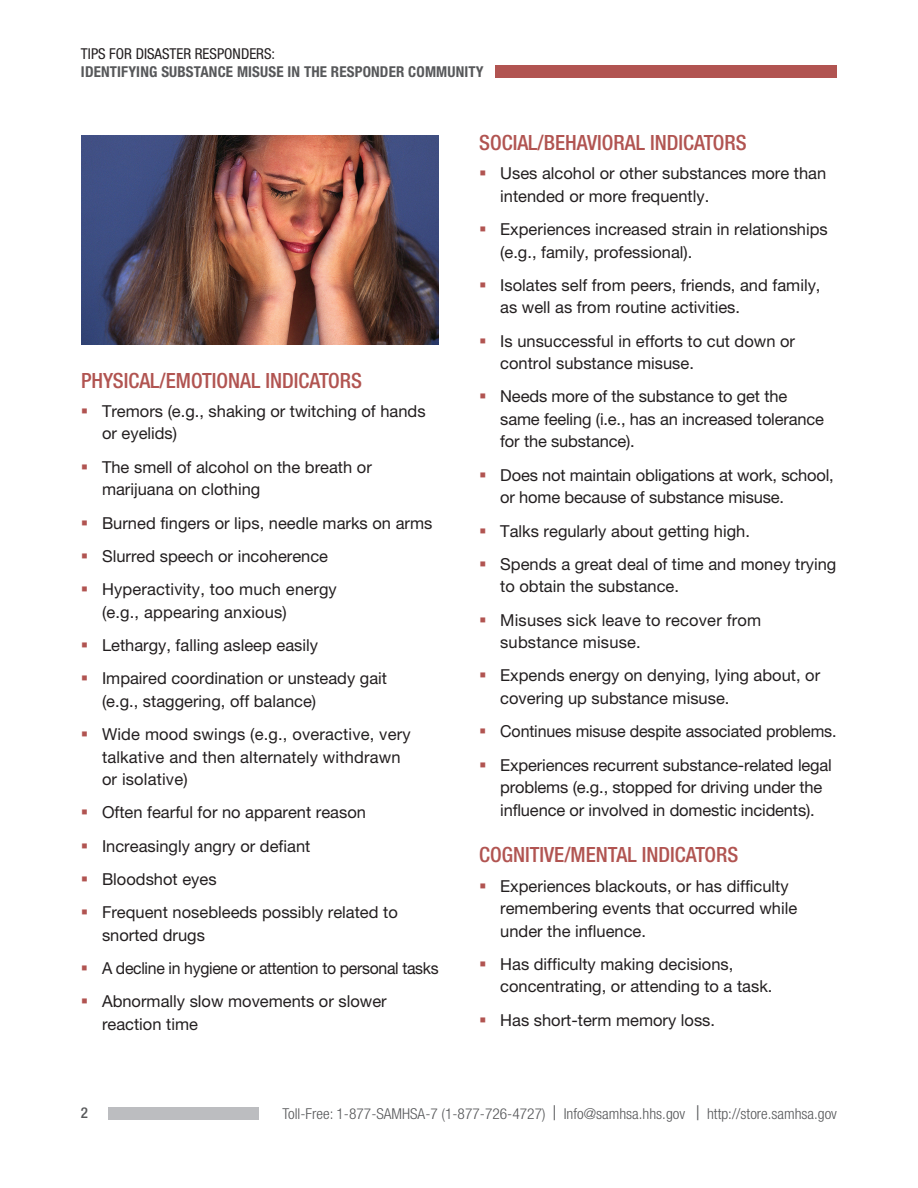
<style>
.page{position:relative;width:918px;height:1188px;background:#fff}
.page>*{position:absolute;margin:0;border:0;box-sizing:border-box;transform-origin:0 0}
.t1{font:500 condensed 21px "Helvetica Neue LT Pro";color:#b15451}
.t2{font:16.5px/22.5px "Helvetica Neue LT Pro";color:#231f20}
.t3{font:16.5px "Helvetica Neue LT Pro";letter-spacing:-.02em;color:#231f20;scale:.96 1}
.t4{font:300 condensed 15px "Helvetica Neue LT Pro";color:#57585a}
.t5{font:700 condensed 15px "Helvetica Neue LT Pro";letter-spacing:.01em;color:#57585a}
.t6{font:condensed 15px "Helvetica Neue LT Pro";color:#231f20}
.t7{font:500 condensed 15px "Helvetica Neue LT Pro";color:#57585a}
.s1{font-weight:400;font-stretch:normal}
</style>
<div class="page">
<div style="left:496px;top:65px;width:341px;height:13px;background:#b15451"></div>
<div style="left:108px;top:1108px;width:150px;height:12px;background:#bcbdc0"></div>
<img style="left:81px;top:135px;width:358px;height:210px">
<p class="t6" style="left:81px;top:45px;width:196px">TIPS FOR DISASTER RESPONDERS:</p>
<p class="t5" style="left:81px;top:63px;width:404px">IDENTIFYING SUBSTANCE MISUSE IN THE RESPONDER COMMUNITY</p>
<h3 class="t1" style="left:81px;top:368px;width:283px">PHYSICAL/EMOTIONAL INDICATORS</h3>
<p class="t2" style="left:102px;top:400px;width:325px">Tremors (e.g., shaking or twitching of hands or eyelids)</p>
<p class="t2" style="left:102px;top:455px;width:271px">The smell of alcohol on the breath or marijuana on clothing</p>
<p class="t2" style="left:102px;top:511px;width:332px">Burned fingers or lips, needle marks on arms</p>
<p class="t2" style="left:102px;top:545px;width:228px">Slurred speech or incoherence</p>
<p class="t2" style="left:102px;top:578px;width:236px">Hyperactivity, too much energy (e.g., appearing anxious)</p>
<p class="t2" style="left:102px;top:634px;width:218px">Lethargy, falling asleep easily</p>
<p class="t2" style="left:102px;top:667px;width:287px">Impaired coordination or unsteady gait (e.g., staggering, off balance)</p>
<p class="t2" style="left:102px;top:723px;width:310px">Wide mood swings (e.g., overactive, very talkative and then alternately withdrawn or isolative)</p>
<p class="t2" style="left:102px;top:801px;width:266px">Often fearful for no apparent reason</p>
<p class="t2" style="left:102px;top:834px;width:210px">Increasingly angry or defiant</p>
<p class="t2" style="left:102px;top:868px;width:116px">Bloodshot eyes</p>
<p class="t2" style="left:102px;top:901px;width:297px">Frequent nosebleeds possibly related to snorted drugs</p>
<p class="t3" style="left:102px;top:958px;width:352px">A decline in hygiene or attention to personal tasks</p>
<p class="t2" style="left:102px;top:990px;width:286px">Abnormally slow movements or slower reaction time</p>
<h3 class="t1" style="left:479px;top:130px;width:269px">SOCIAL/BEHAVIORAL INDICATORS</h3>
<p class="t2" style="left:500px;top:162px;width:328px">Uses alcohol or other substances more than intended or more frequently.</p>
<p class="t2" style="left:500px;top:218px;width:329px">Experiences increased strain in relationships (e.g., family, professional).</p>
<p class="t2" style="left:500px;top:274px;width:322px">Isolates self from peers, friends, and family, as well as from routine activities.</p>
<p class="t2" style="left:500px;top:329px;width:296px">Is unsuccessful in efforts to cut down or control substance misuse.</p>
<p class="t2" style="left:500px;top:385px;width:325px">Needs more of the substance to get the same feeling (i.e., has an increased tolerance for the substance).</p>
<p class="t2" style="left:500px;top:463px;width:335px">Does not maintain obligations at work, school, or home because of substance misuse.</p>
<p class="t2" style="left:500px;top:519px;width:251px">Talks regularly about getting high.</p>
<p class="t2" style="left:500px;top:553px;width:338px">Spends a great deal of time and money trying to obtain the substance.</p>
<p class="t2" style="left:500px;top:608px;width:262px">Misuses sick leave to recover from substance misuse.</p>
<p class="t2" style="left:500px;top:664px;width:321px">Expends energy on denying, lying about, or covering up substance misuse.</p>
<p class="t2" style="left:500px;top:720px;width:338px">Continues misuse despite associated problems.</p>
<p class="t2" style="left:500px;top:753px;width:333px">Experiences recurrent substance-related legal problems (e.g., stopped for driving under the influence or involved in domestic incidents).</p>
<h3 class="t1" style="left:479px;top:842px;width:261px">COGNITIVE/MENTAL INDICATORS</h3>
<p class="t2" style="left:500px;top:874px;width:299px">Experiences blackouts, or has difficulty remembering events that occurred while under the influence.</p>
<p class="t2" style="left:500px;top:953px;width:274px">Has difficulty making decisions, concentrating, or attending to a task.</p>
<p class="t2" style="left:500px;top:1008px;width:216px">Has short-term memory loss.</p>
<p class="t7" style="left:81px;top:1104px;width:9px">2</p>
<p class="t4" style="left:283px;top:1105px;width:556px">Toll-Free: 1-877-SAMHSA-7 (1-877-726-4727) <span class="s1">|</span> Info@samhsa.hhs.gov <span class="s1">|</span> http://store.samhsa.gov</p>
</div>
